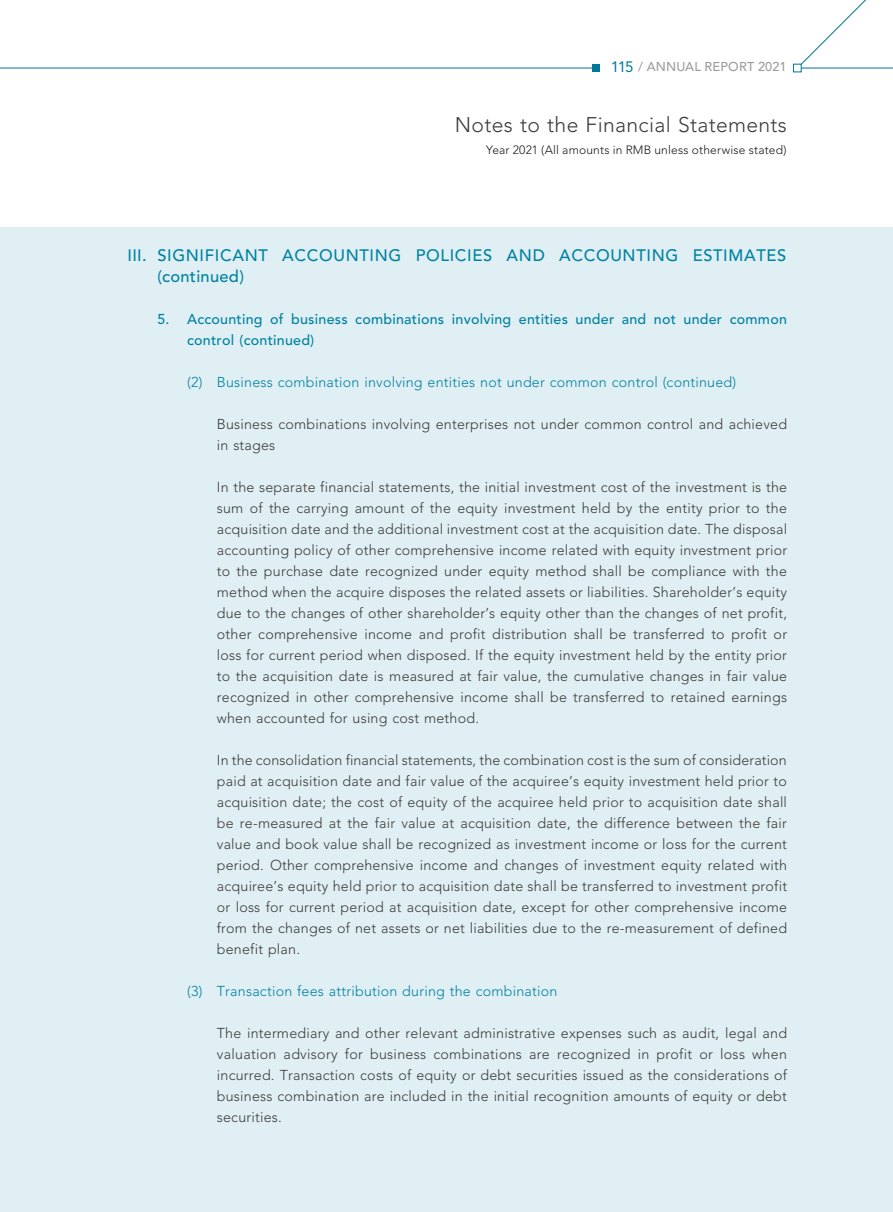
<style>
.page{position:relative;width:893px;height:1212px;background:#fff}
.page>*{position:absolute;margin:0;border:0;box-sizing:border-box;transform-origin:0 0}
.t1{font:300 21.15px "Avenir LT Std";letter-spacing:.015em;color:#3c3c3b}
.t2{font:500 16.5px/21px "Avenir LT Std";letter-spacing:.04em;color:#0082a2}
.t3{font:300 14.25px/21px "Avenir LT Std";letter-spacing:.015em;color:#3c3c3b;text-align:justify}
.t4{font:300 14.25px "Avenir LT Std";letter-spacing:.015em;color:#0082a2}
.t5{font:500 14.25px/21px "Avenir LT Std";letter-spacing:.015em;color:#0082a2}
.t6{font:500 12.75px "Avenir LT Std";letter-spacing:.015em;color:#9d9d9c}
.t7{font:300 12px "Avenir LT Std";letter-spacing:.015em;color:#1c1c1b}
.s1{font-weight:400;font-size:15px;color:#079}
</style>
<div class="page">
<hr style="left:797px;top:68px;width:96px;height:1px;background:#079">
<hr style="left:0;top:68px;width:596px;height:1px;background:#079">
<div style="left:592px;top:64px;width:7px;height:8px;background:#079"></div>
<svg style="left:796px;top:0;width:92px;height:69px"></svg>
<div style="left:793px;top:64px;width:8px;height:8px;background:#fff;border:1px solid #079"></div>
<div style="left:0;top:227px;width:893px;height:985px;background:#e0eff3"></div>
<p class="t6" style="left:611px;top:60px;width:177px"><span class="s1">115</span> / ANNUAL REPORT 2021</p>
<h1 class="t1" style="left:455px;top:112px;width:334px">Notes to the Financial Statements</h1>
<p class="t7" style="left:486px;top:143px;width:302px">Year 2021 (All amounts in RMB unless otherwise stated)</p>
<p class="t2" style="left:157px;top:245px;width:631px;text-indent:-30px">III. SIGNIFICANT ACCOUNTING POLICIES AND ACCOUNTING ESTIMATES (continued)</p>
<p class="t5" style="left:187px;top:309px;width:601px;text-indent:-30px">5. Accounting of business combinations involving entities under and not under common control (continued)</p>
<p class="t4" style="left:187px;top:374px;width:551px">(2) Business combination involving entities not under common control (continued)</p>
<p class="t3" style="left:217px;top:414px;width:572px">Business combinations involving enterprises not under common control and achieved in stages</p>
<p class="t3" style="left:217px;top:477px;width:572px">In the separate financial statements, the initial investment cost of the investment is the sum of the carrying amount of the equity investment held by the entity prior to the acquisition date and the additional investment cost at the acquisition date. The disposal accounting policy of other comprehensive income related with equity investment prior to the purchase date recognized under equity method shall be compliance with the method when the acquire disposes the related assets or liabilities. Shareholder’s equity due to the changes of other shareholder’s equity other than the changes of net profit, other comprehensive income and profit distribution shall be transferred to profit or loss for current period when disposed. If the equity investment held by the entity prior to the acquisition date is measured at fair value, the cumulative changes in fair value recognized in other comprehensive income shall be transferred to retained earnings when accounted for using cost method.</p>
<p class="t3" style="left:217px;top:750px;width:572px">In the consolidation financial statements, the combination cost is the sum of consideration paid at acquisition date and fair value of the acquiree’s equity investment held prior to acquisition date; the cost of equity of the acquiree held prior to acquisition date shall be re-measured at the fair value at acquisition date, the difference between the fair value and book value shall be recognized as investment income or loss for the current period. Other comprehensive income and changes of investment equity related with acquiree’s equity held prior to acquisition date shall be transferred to investment profit or loss for current period at acquisition date, except for other comprehensive income from the changes of net assets or net liabilities due to the re-measurement of defined benefit plan.</p>
<p class="t4" style="left:187px;top:983px;width:372px">(3) Transaction fees attribution during the combination</p>
<p class="t3" style="left:217px;top:1023px;width:572px">The intermediary and other relevant administrative expenses such as audit, legal and valuation advisory for business combinations are recognized in profit or loss when incurred. Transaction costs of equity or debt securities issued as the considerations of business combination are included in the initial recognition amounts of equity or debt securities.</p>
</div>
